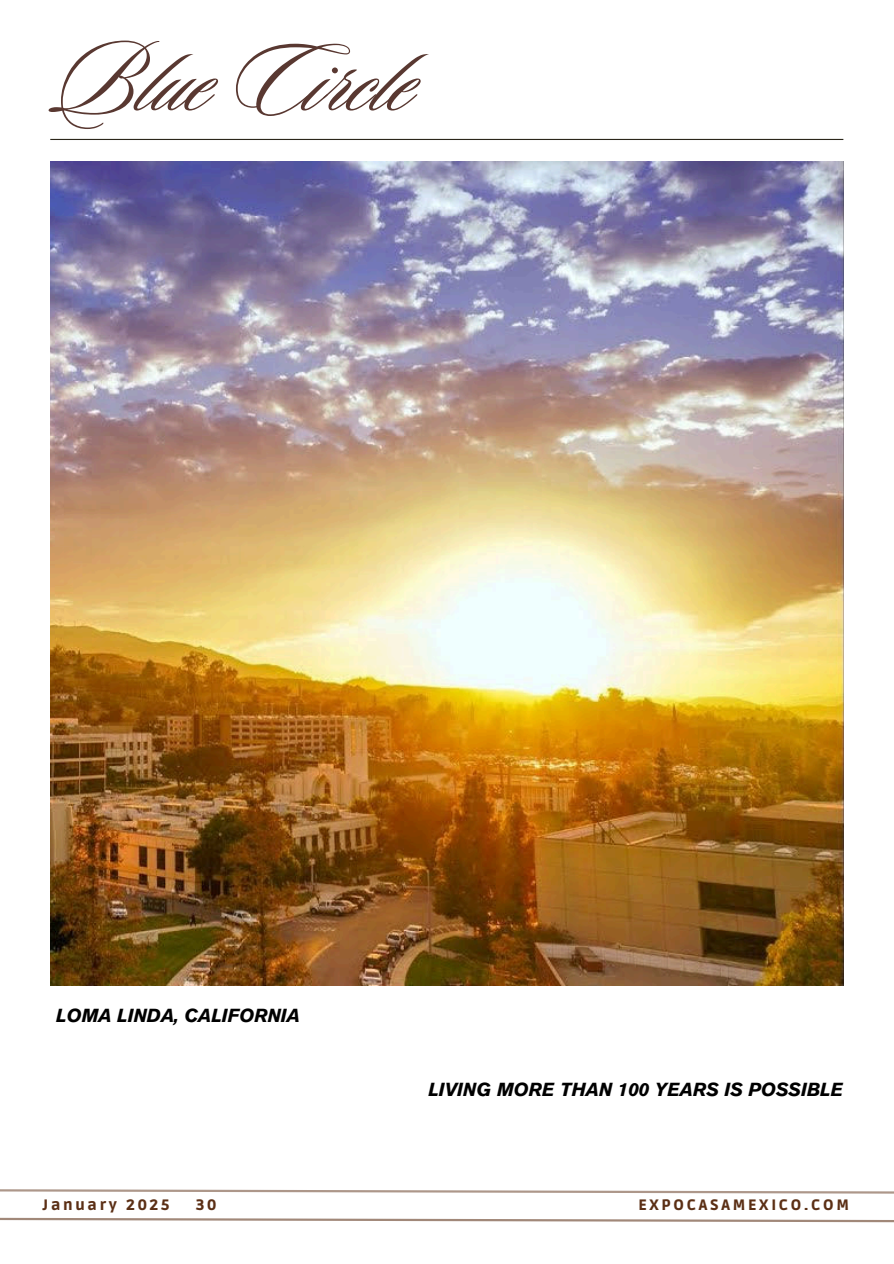
<style>
.page{position:relative;width:894px;height:1264px;background:#fff}
.page>*{position:absolute;margin:0;border:0;box-sizing:border-box;transform-origin:0 0}
.t1{font:105px "Sloop Script Pro";color:#593831}
.t2{font:18.75px "Anonymous";color:#000}
.t3{font:900 15px "Ruda";letter-spacing:.185em;color:#5b2f15}
</style>
<div class="page">
<img style="left:50px;top:161px;width:793px;height:824px">
<hr style="left:50px;top:139px;width:793px;height:1px;background:#2b261a">
<svg style="left:0;top:1189px;width:893px;height:4px"></svg>
<svg style="left:0;top:1217px;width:893px;height:5px"></svg>
<h1 class="t1" style="left:50px;top:12px;width:365px">Blue Circle</h1>
<p class="t2" style="left:56px;top:1008px;width:245px">LOMA LINDA, CALIFORNIA</p>
<p class="t2" style="left:428px;top:1082px;width:416px">LIVING MORE THAN 100 YEARS IS POSSIBLE</p>
<p class="t3" style="left:43px;top:1196px;width:128px">January 2025</p>
<p class="t3" style="left:196px;top:1196px;width:22px">30</p>
<p class="t3" style="left:638px;top:1196px;width:212px">EXPOCASAMEXICO.COM</p>
</div>
